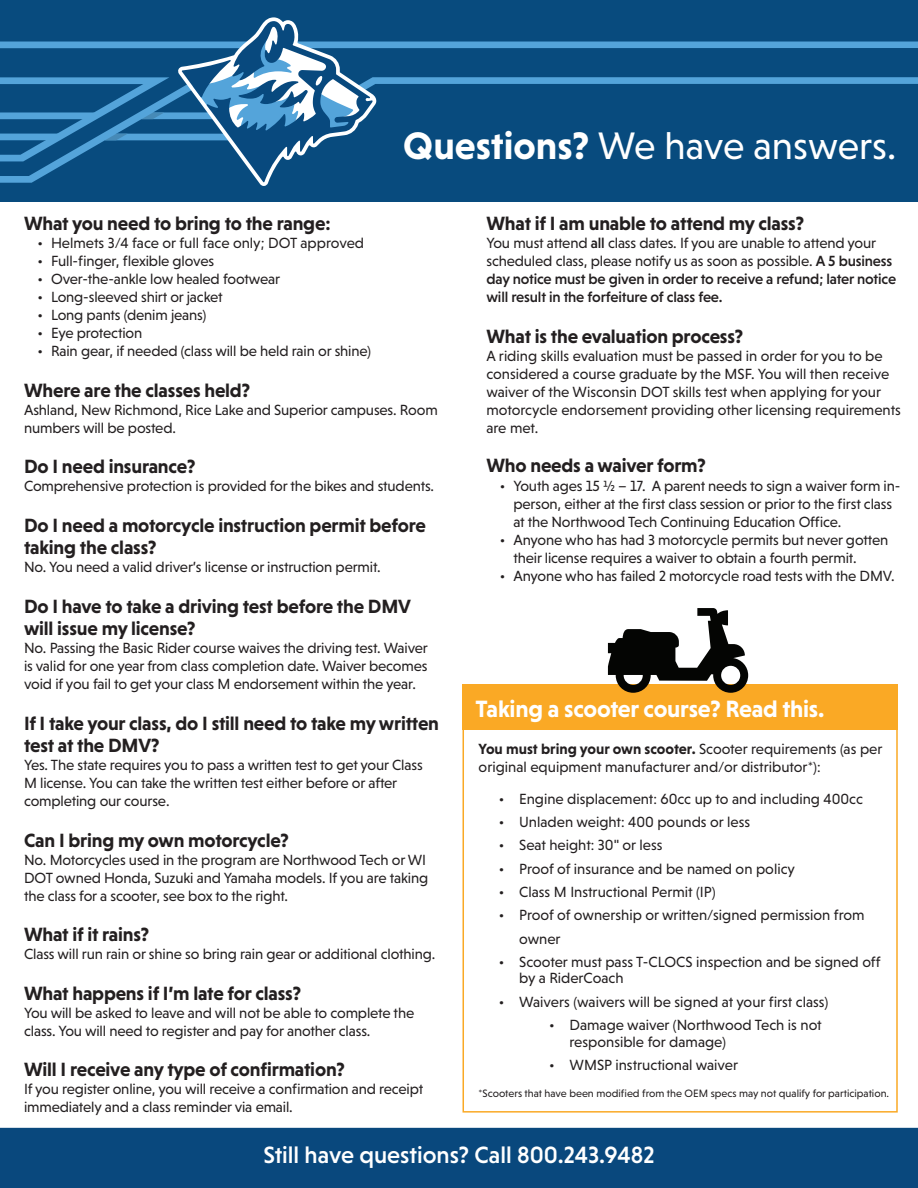
<style>
.page{position:relative;width:918px;height:1188px;background:#fff}
.page>*{position:absolute;margin:0;border:0;box-sizing:border-box;transform-origin:0 0}
.t1{font:39px "Niveau Grotesk";color:#fff}
.t2{font:500 24px "Niveau Grotesk";color:#fff}
.t3{font:700 24px "Niveau Grotesk";letter-spacing:-.01em;color:#fff}
.t4{font:700 19.5px/22.5px "Niveau Grotesk";letter-spacing:-.01em;color:#231f20}
.t5{font:15px/18px "Niveau Grotesk";letter-spacing:-.01em;color:#231f20}
.t6{font:500 15px/18px "Niveau Grotesk";letter-spacing:-.01em;color:#231f20}
.t7{font:10.95px "Niveau Grotesk";color:#231f20}
.s1{font-weight:700}
.s2{font-weight:400}
</style>
<div class="page">
<div style="left:0;top:1128px;width:918px;height:60px;background:#09487d"></div>
<div style="left:0;top:0;width:918px;height:201px;background:#084b7e"></div>
<div style="left:0;top:42px;width:918px;height:6px;background:#54a4da"></div>
<svg style="left:377px;top:77px;width:541px;height:7px;background:#50a0d6"></svg>
<svg style="left:0;top:17px;width:377px;height:169px"></svg>
<div style="left:463px;top:721px;width:435px;height:392px;border:2px solid #faa925"></div>
<div style="left:463px;top:684px;width:435px;height:46px;background:#faa925"></div>
<svg style="left:608px;top:608px;width:140px;height:85px"></svg>
<p class="t1" style="left:403px;top:123px;width:495px"><span class="s1">Questions?</span> We have answers.</p>
<p class="t4" style="left:24px;top:212px;width:308px">What you need to bring to the range:</p>
<p class="t5" style="left:38px;top:234px;width:328px">• Helmets 3/4 face or full face only; DOT approved</p>
<p class="t5" style="left:38px;top:252px;width:178px">• Full-finger, flexible gloves</p>
<p class="t5" style="left:38px;top:270px;width:244px">• Over-the-ankle low healed footwear</p>
<p class="t5" style="left:38px;top:288px;width:187px">• Long-sleeved shirt or jacket</p>
<p class="t5" style="left:38px;top:306px;width:170px">• Long pants (denim jeans)</p>
<p class="t5" style="left:38px;top:324px;width:106px">• Eye protection</p>
<p class="t5" style="left:38px;top:342px;width:335px">• Rain gear, if needed (class will be held rain or shine)</p>
<p class="t4" style="left:24px;top:379px;width:228px">Where are the classes held?</p>
<p class="t5" style="left:24px;top:401px;width:415px">Ashland, New Richmond, Rice Lake and Superior campuses. Room numbers will be posted.</p>
<p class="t4" style="left:24px;top:455px;width:173px">Do I need insurance?</p>
<p class="t5" style="left:24px;top:477px;width:412px">Comprehensive protection is provided for the bikes and students.</p>
<p class="t4" style="left:24px;top:514px;width:403px">Do I need a motorcycle instruction permit before taking the class?</p>
<p class="t5" style="left:24px;top:558px;width:358px">No. You need a valid driver’s license or instruction permit.</p>
<p class="t4" style="left:24px;top:595px;width:388px">Do I have to take a driving test before the DMV will issue my license?</p>
<p class="t5" style="left:24px;top:639px;width:405px;text-align:justify">No. Passing the Basic Rider course waives the driving test. Waiver is valid for one year from class completion date. Waiver becomes void if you fail to get your class M endorsement within the year.</p>
<p class="t4" style="left:24px;top:712px;width:417px">If I take your class, do I still need to take my written test at the DMV?</p>
<p class="t5" style="left:24px;top:756px;width:400px">Yes. The state requires you to pass a written test to get your Class<br>M license. You can take the written test either before or after completing our course.</p>
<p class="t4" style="left:24px;top:829px;width:266px">Can I bring my own motorcycle?</p>
<p class="t5" style="left:24px;top:851px;width:406px">No. Motorcycles used in the program are Northwood Tech or WI<br>DOT owned Honda, Suzuki and Yamaha models. If you are taking the class for a scooter, see box to the right.</p>
<p class="t4" style="left:24px;top:923px;width:127px">What if it rains?</p>
<p class="t5" style="left:24px;top:945px;width:413px">Class will run rain or shine so bring rain gear or additional clothing.</p>
<p class="t4" style="left:24px;top:982px;width:279px">What happens if I’m late for class?</p>
<p class="t5" style="left:24px;top:1004px;width:392px">You will be asked to leave and will not be able to complete the class. You will need to register and pay for another class.</p>
<p class="t4" style="left:24px;top:1058px;width:322px">Will I receive any type of confirmation?</p>
<p class="t5" style="left:24px;top:1080px;width:401px">If you register online, you will receive a confirmation and receipt immediately and a class reminder via email.</p>
<p class="t4" style="left:486px;top:212px;width:319px">What if I am unable to attend my class?</p>
<p class="t6" style="left:486px;top:234px;width:411px"><span class="s2">You must attend</span> all <span class="s2">class dates. If you are unable to attend your scheduled class, please notify us as soon as possible.</span> A 5 business day notice must be given in order to receive a refund; later notice will result in the forfeiture of class fee.</p>
<p class="t4" style="left:486px;top:325px;width:258px">What is the evaluation process?</p>
<p class="t5" style="left:486px;top:347px;width:416px">A riding skills evaluation must be passed in order for you to be considered a course graduate by the MSF. You will then receive waiver of the Wisconsin DOT skills test when applying for your motorcycle endorsement providing other licensing requirements are met.</p>
<p class="t4" style="left:486px;top:454px;width:221px">Who needs a waiver form?</p>
<p class="t5" style="left:513px;top:477px;width:389px;text-indent:-14px">• Youth ages 15 ½ – 17. A parent needs to sign a waiver form in&shy;person, either at the first class session or prior to the first class at the Northwood Tech Continuing Education Office.</p>
<p class="t5" style="left:513px;top:531px;width:376px;text-indent:-14px">• Anyone who has had 3 motorcycle permits but never gotten their license requires a waiver to obtain a fourth permit.</p>
<p class="t5" style="left:500px;top:567px;width:396px">• Anyone who has failed 2 motorcycle road tests with the DMV.</p>
<p class="t3" style="left:476px;top:695px;width:350px">Taking a scooter course? Read this.</p>
<p class="t5" style="left:479px;top:740px;width:405px"><span class="s1">You must bring your own scooter.</span> Scooter requirements (as per original equipment manufacturer and/or distributor*):</p>
<p class="t5" style="left:499px;top:790px;width:366px">• Engine displacement: 60cc up to and including 400cc</p>
<p class="t5" style="left:499px;top:813px;width:253px">• Unladen weight: 400 pounds or less</p>
<p class="t5" style="left:499px;top:836px;width:165px">• Seat height: 30" or less</p>
<p class="t5" style="left:499px;top:860px;width:298px">• Proof of insurance and be named on policy</p>
<p class="t5" style="left:499px;top:883px;width:218px">• Class M Instructional Permit (IP)</p>
<p class="t5" style="left:519px;top:904px;width:347px;line-height:23.2px;text-indent:-20px">• Proof of ownership or written/signed permission from owner</p>
<p class="t5" style="left:519px;top:954px;width:363px;line-height:16.5px;text-indent:-20px">• Scooter must pass T-CLOCS inspection and be signed off by a RiderCoach</p>
<p class="t5" style="left:499px;top:993px;width:331px">• Waivers (waivers will be signed at your first class)</p>
<p class="t5" style="left:570px;top:1017px;width:254px;line-height:16.5px;text-indent:-20px">• Damage waiver (Northwood Tech is not responsible for damage)</p>
<p class="t5" style="left:549px;top:1056px;width:190px">• WMSP instructional waiver</p>
<p class="t7" style="left:479px;top:1087px;width:412px">*Scooters that have been modified from the OEM specs may not qualify for participation.</p>
<p class="t2" style="left:263px;top:1141px;width:393px">Still have questions? Call 800.243.9482</p>
</div>
